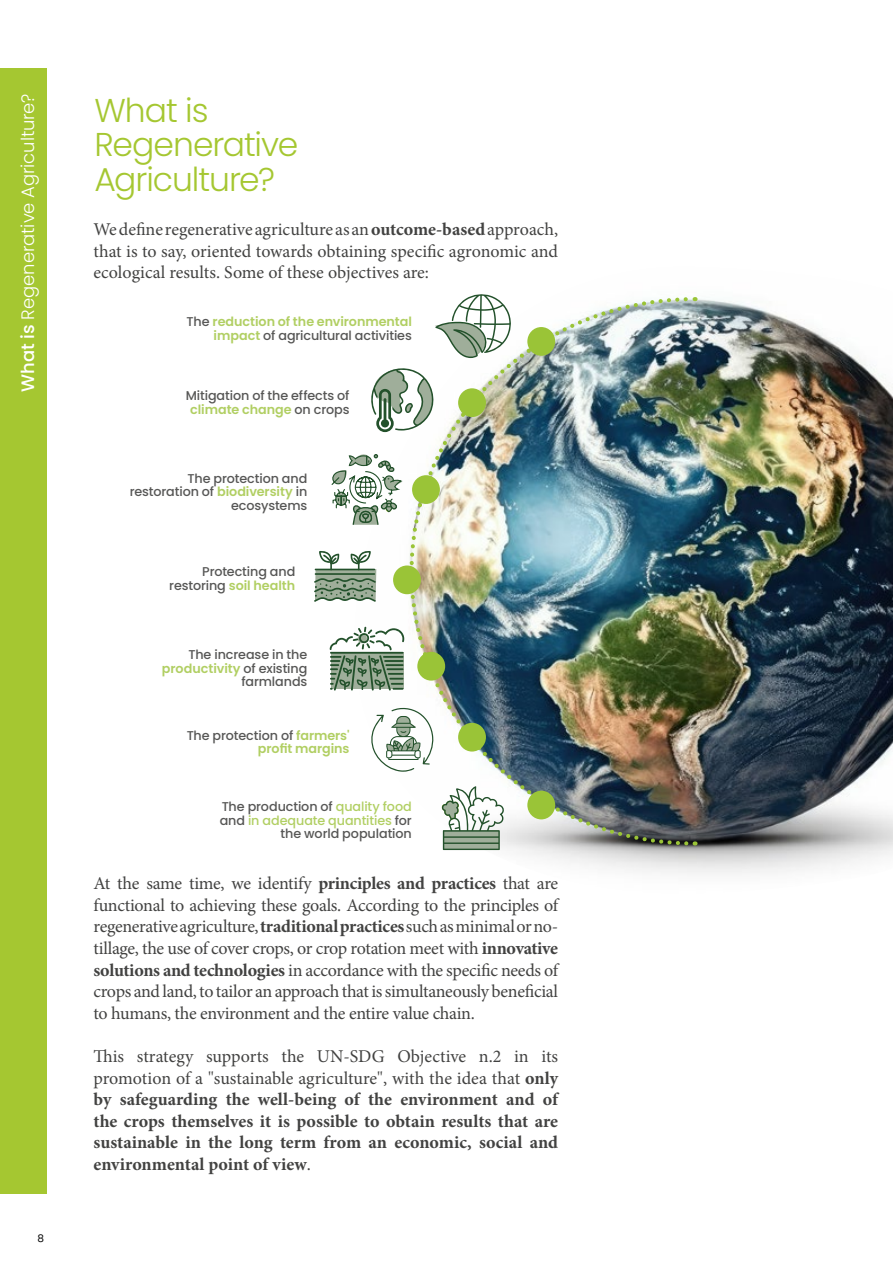
<style>
.page{position:relative;width:893px;height:1263px;background:#fff}
.page>*{position:absolute;margin:0;border:0;box-sizing:border-box;transform-origin:0 0}
.t1{font:300 33px/34.5px "Poppins";letter-spacing:-.03em;color:#a5c731}
.t2{font:18px/21.6px "Minion Pro";letter-spacing:-.01em;color:#424241;text-align:justify}
.t3{font:700 18px/21.6px "Minion Pro";color:#424241;text-align:justify}
.t4{font:300 18px "Poppins";color:#fff}
.t5{font:500 12.75px/13.5px "Poppins";letter-spacing:-.005em;color:#575756;text-align:right}
.t6{font:600 12.75px/13.5px "Poppins";letter-spacing:-.005em;color:#b1cf63;text-align:right}
.t7{font:10.5px "Poppins";color:#000}
.s1{font-weight:500}
.s2{font-weight:700}
.s3{font-weight:500;color:#575756}
.s4{font-weight:600;color:#b1cf63}
.s5{color:#b1cf63}
.s6{font-weight:400}
</style>
<div class="page">
<div style="left:0;top:68px;width:47px;height:1126px;background:#a5c731"></div>
<img style="left:365px;top:297px;width:528px;height:577px">
<div style="left:393px;top:565px;width:28px;height:29px;background:#9ac437;border-radius:50%"></div>
<img style="left:407px;top:571px;width:283px;height:276px">
<img style="left:407px;top:297px;width:288px;height:270px">
<svg style="left:368px;top:366px;width:69px;height:66px"></svg>
<svg style="left:435px;top:294px;width:77px;height:65px"></svg>
<svg style="left:331px;top:453px;width:71px;height:73px"></svg>
<svg style="left:314px;top:550px;width:62px;height:52px"></svg>
<svg style="left:330px;top:627px;width:74px;height:63px"></svg>
<svg style="left:371px;top:706px;width:63px;height:66px"></svg>
<svg style="left:442px;top:786px;width:63px;height:64px"></svg>
<p class="t4" style="left:17px;top:392px;width:300px;rotate:-90deg"><span class="s1">What is</span> Regenerative Agriculture?</p>
<p class="t7" style="left:37px;top:1232px;width:8px">8</p>
<p class="t1" style="left:94px;top:93px;width:205px">What is<br>Regenerative</p>
<p class="t1" style="left:94px;top:162px;width:182px">Agriculture?</p>
<p class="t2" style="left:94px;top:218px;width:466px">We define regenerative agriculture as an <span class="s2">outcome-based</span> approach, that is to say, oriented towards obtaining specific agronomic and ecological results. Some of these objectives are:</p>
<p class="t6" style="left:187px;top:315px;width:227px"><span class="s3">The</span> reduction of the environmental impact <span class="s3">of agricultural activities</span></p>
<p class="t5" style="left:186px;top:389px;width:165px;text-align:center">Mitigation of the effects of <span class="s4">climate change</span> on crops</p>
<p class="t5" style="left:130px;top:471px;width:179px">The protection and restoration of <span class="s4">biodiversity</span> in ecosystems</p>
<p class="t5" style="left:169px;top:565px;width:128px">Protecting and restoring <span class="s4">soil health</span></p>
<p class="t5" style="left:162px;top:648px;width:147px">The increase in the <span class="s4">productivity</span> of existing farmlands</p>
<p class="t6" style="left:187px;top:729px;width:164px"><span class="s3">The protection of</span> farmers' profit margins</p>
<p class="t5" style="left:220px;top:800px;width:194px">The production of <span class="s5">quality food </span>and <span class="s5">in adequate quantities</span> for the world population</p>
<p class="t2" style="left:94px;top:873px;width:466px">At the same time, we identify <span class="s2">principles and practices</span> that are functional to achieving these goals. According to the principles of regenerative agriculture, <span class="s2">traditional practices</span> such as minimal or no&shy;tillage, the use of cover crops, or crop rotation meet with <span class="s2">innovative solutions and technologies</span> in accordance with the specific needs of crops and land, to tailor an approach that is simultaneously beneficial to humans, the environment and the entire value chain.</p>
<p class="t3" style="left:94px;top:1045px;width:466px"><span class="s6">This strategy supports the UN-SDG Objective n.2 in its promotion of a "sustainable agriculture", with the idea that</span> only by safeguarding the well-being of the environment and of the crops themselves it is possible to obtain results that are sustainable in the long term from an economic, social and environmental point of view<span class="s6">.</span></p>
</div>
